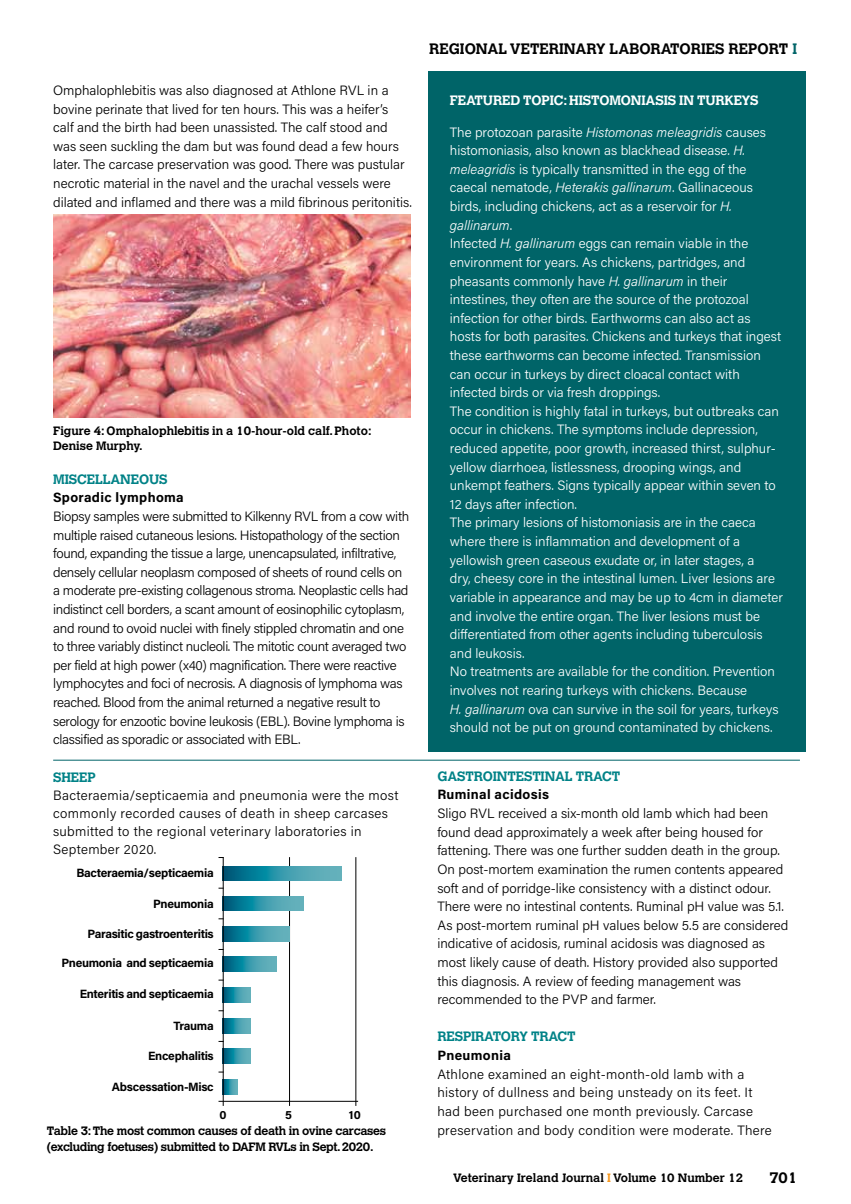
<style>
.page{position:relative;width:851px;height:1204px;background:#fff}
.page>*{position:absolute;margin:0;border:0;box-sizing:border-box;transform-origin:0 0}
.t1{font:700 15px "Calvert";color:#000}
.t2{font:300 13.5px/18.6px "Acumin Pro";color:#fff}
.t3{font:300 13.5px/18.6px "Acumin Pro";letter-spacing:-.005em;color:#000}
.t4{font:300 13.5px/18.6px "Acumin Pro";letter-spacing:-.025em;color:#000}
.t5{font:300 13.5px/18.1px "Acumin Pro";letter-spacing:.025em;color:#000}
.t6{font:700 13.5px "Calvert";letter-spacing:-.01em;color:#008287}
.t7{font:700 13.5px "Acumin Pro";letter-spacing:.025em;color:#000}
.t8{font:700 13.5px "Calvert";letter-spacing:-.01em;color:#fff}
.t9{font:700 12px "Acumin Pro";letter-spacing:-.025em;color:#000}
.t10{font:700 12px/14.1px "Calvert";color:#000}
.t11{font:700 12px/16.5px "Calvert";letter-spacing:-.025em;color:#000}
.s1{color:#006468}
.s2{font-style:italic}
.s3{color:#f8981d}
</style>
<div class="page">
<img style="left:53px;top:214px;width:357px;height:203px">
<hr style="left:218px;top:1100px;width:140px;height:1px;background:#000">
<hr style="left:289px;top:857px;width:1px;height:248px;background:#000">
<hr style="left:355px;top:857px;width:1px;height:248px;background:#000">
<svg style="left:224px;top:1079px;width:13px;height:15px"></svg>
<svg style="left:224px;top:1048px;width:27px;height:15px"></svg>
<svg style="left:224px;top:1018px;width:26px;height:14px"></svg>
<svg style="left:224px;top:987px;width:27px;height:15px"></svg>
<svg style="left:224px;top:956px;width:53px;height:15px"></svg>
<svg style="left:224px;top:926px;width:66px;height:15px"></svg>
<svg style="left:224px;top:896px;width:79px;height:14px"></svg>
<svg style="left:224px;top:866px;width:118px;height:14px;background:#3092a5"></svg>
<hr style="left:223px;top:857px;width:1px;height:248px;background:#000">
<div style="left:428px;top:72px;width:377px;height:680px;background:#006468"></div>
<hr style="left:53px;top:759px;width:746px;height:1px;background:#006468">
<p class="t3" style="left:53px;top:80px;width:360px">Omphalophlebitis was also diagnosed at Athlone RVL in a bovine perinate that lived for ten hours. This was a heifer’s calf and the birth had been unassisted. The calf stood and was seen suckling the dam but was found dead a few hours later. The carcase preservation was good. There was pustular necrotic material in the navel and the urachal vessels were dilated and inflamed and there was a mild fibrinous peritonitis.</p>
<p class="t10" style="left:53px;top:424px;width:320px">Figure 4: Omphalophlebitis in a 10-hour-old calf. Photo:<br>Denise Murphy.</p>
<p class="t6" style="left:53px;top:470px;width:116px">MISCELLANEOUS</p>
<p class="t7" style="left:53px;top:488px;width:132px">Sporadic lymphoma</p>
<p class="t4" style="left:53px;top:506px;width:357px">Biopsy samples were submitted to Kilkenny RVL from a cow with multiple raised cutaneous lesions. Histopathology of the section found, expanding the tissue a large, unencapsulated, infiltrative, densely cellular neoplasm composed of sheets of round cells on a moderate pre-existing collagenous stroma. Neoplastic cells had indistinct cell borders, a scant amount of eosinophilic cytoplasm, and round to ovoid nuclei with finely stippled chromatin and one to three variably distinct nucleoli. The mitotic count averaged two per field at high power (x40) magnification. There were reactive lymphocytes and foci of necrosis. A diagnosis of lymphoma was reached. Blood from the animal returned a negative result to serology for enzootic bovine leukosis (EBL). Bovine lymphoma is classified as sporadic or associated with EBL.</p>
<p class="t6" style="left:53px;top:768px;width:44px">SHEEP</p>
<p class="t5" style="left:53px;top:785px;width:347px">Bacteraemia/septicaemia and pneumonia were the most commonly recorded causes of death in sheep carcases submitted to the regional veterinary laboratories in September 2020.</p>
<p class="t9" style="left:76px;top:863px;width:139px">Bacteraemia/septicaemia</p>
<p class="t9" style="left:153px;top:895px;width:62px">Pneumonia</p>
<p class="t9" style="left:88px;top:925px;width:128px">Parasitic gastroenteritis</p>
<p class="t9" style="left:61px;top:954px;width:154px">Pneumonia and septicaemia</p>
<p class="t9" style="left:80px;top:985px;width:135px">Enteritis and septicaemia</p>
<p class="t9" style="left:173px;top:1017px;width:42px">Trauma</p>
<p class="t9" style="left:148px;top:1047px;width:67px">Encephalitis</p>
<p class="t9" style="left:112px;top:1078px;width:103px">Abscessation-Misc</p>
<p class="t9" style="left:219px;top:1105px;width:9px">0</p>
<p class="t9" style="left:285px;top:1105px;width:8px">5</p>
<p class="t9" style="left:349px;top:1105px;width:13px">10</p>
<p class="t11" style="left:47px;top:1122px;width:341px">Table 3: The most common causes of death in ovine carcases (excluding foetuses) submitted to DAFM RVLs in Sept. 2020.</p>
<p class="t1" style="left:429px;top:39px;width:369px">REGIONAL VETERINARY LABORATORIES REPORT <span class="s1">I</span></p>
<p class="t8" style="left:450px;top:92px;width:310px">FEATURED TOPIC: HISTOMONIASIS IN TURKEYS</p>
<p class="t2" style="left:450px;top:122px;width:334px">The protozoan parasite <span class="s2">Histomonas meleagridis</span> causes histomoniasis, also known as blackhead disease. <span class="s2">H. meleagridis</span> is typically transmitted in the egg of the caecal nematode, <span class="s2">Heterakis gallinarum</span>. Gallinaceous birds, including chickens, act as a reservoir for <span class="s2">H. gallinarum</span>.<br>Infected <span class="s2">H. gallinarum</span> eggs can remain viable in the environment for years. As chickens, partridges, and pheasants commonly have <span class="s2">H. gallinarum</span> in their intestines, they often are the source of the protozoal infection for other birds. Earthworms can also act as hosts for both parasites. Chickens and turkeys that ingest these earthworms can become infected. Transmission can occur in turkeys by direct cloacal contact with infected birds or via fresh droppings.<br>The condition is highly fatal in turkeys, but outbreaks can occur in chickens. The symptoms include depression, reduced appetite, poor growth, increased thirst, sulphur&shy;yellow diarrhoea, listlessness, drooping wings, and unkempt feathers. Signs typically appear within seven to 12 days after infection.<br>The primary lesions of histomoniasis are in the caeca where there is inflammation and development of a yellowish green caseous exudate or, in later stages, a<br>dry, cheesy core in the intestinal lumen. Liver lesions are variable in appearance and may be up to 4cm in diameter and involve the entire organ. The liver lesions must be differentiated from other agents including tuberculosis and leukosis.<br>No treatments are available for the condition. Prevention involves not rearing turkeys with chickens. Because<br><span class="s2">H. gallinarum</span> ova can survive in the soil for years, turkeys should not be put on ground contaminated by chickens.</p>
<p class="t6" style="left:437px;top:767px;width:184px">GASTROINTESTINAL TRACT</p>
<p class="t7" style="left:437px;top:785px;width:113px">Ruminal acidosis</p>
<p class="t3" style="left:437px;top:803px;width:352px">Sligo RVL received a six-month old lamb which had been found dead approximately a week after being housed for fattening. There was one further sudden death in the group.<br>On post-mortem examination the rumen contents appeared soft and of porridge-like consistency with a distinct odour.<br>There were no intestinal contents. Ruminal pH value was 5.1.<br>As post-mortem ruminal pH values below 5.5 are considered indicative of acidosis, ruminal acidosis was diagnosed as most likely cause of death. History provided also supported this diagnosis. A review of feeding management was recommended to the PVP and farmer.</p>
<p class="t6" style="left:437px;top:1028px;width:140px">RESPIRATORY TRACT</p>
<p class="t7" style="left:437px;top:1045px;width:75px">Pneumonia</p>
<p class="t5" style="left:437px;top:1064px;width:336px;line-height:18.6px">Athlone examined an eight-month-old lamb with a history of dullness and being unsteady on its feet. It had been purchased one month previously. Carcase preservation and body condition were moderate. There</p>
<p class="t10" style="left:453px;top:1170px;width:291px">Veterinary Ireland Journal <span class="s3">I</span> Volume 10 Number 12</p>
<p class="t1" style="left:769px;top:1168px;width:29px">701</p>
</div>
